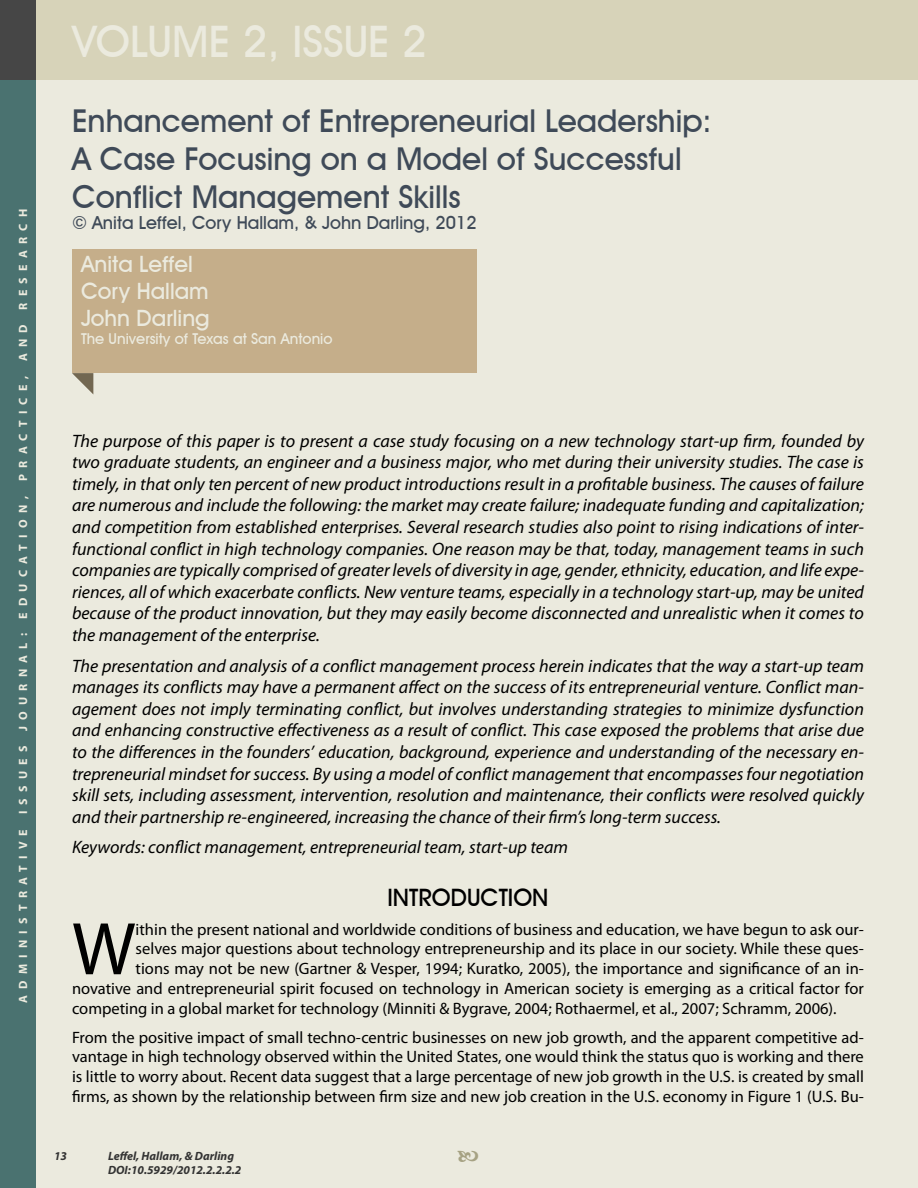
<style>
.page{position:relative;width:918px;height:1188px;background:#ebeade}
.page>*{position:absolute;margin:0;border:0;box-sizing:border-box;transform-origin:0 0}
.t1{font:75.3px "Myriad Pro";color:#000}
.t2{font:500 43.5px "Avant Garde IT Cby BT";color:#ebeade}
.t3{font:500 31.5px/37.8px "Avant Garde IT Cby BT";color:#3f4a58}
.t4{font:500 24px "Avant Garde IT Cby BT";color:#000}
.t5{font:500 22.5px/27px "Avant Garde IT Cby BT";color:#ebeade}
.t6{font:italic 18px/21.6px "Myriad Pro";color:#000;text-align:justify}
.t7{font:500 18px "Avant Garde IT Cby BT";color:#3f4a58}
.t8{font:16.5px/19.8px "Myriad Pro";color:#000;text-align:justify}
.t9{font:500 15px "Avant Garde IT Cby BT";color:#ebeade}
.t10{font:700 12px "Myriad Pro";letter-spacing:.52em;color:#ebeade}
.t11{font:italic 700 12px/14.4px "Myriad Pro";color:#333}
</style>
<div class="page">
<div style="left:36px;top:0;width:882px;height:80px;background:#d7d3b9"></div>
<div style="left:0;top:80px;width:36px;height:1108px;background:#4a7270"></div>
<div style="left:0;top:0;width:36px;height:80px;background:#464646"></div>
<div style="left:72px;top:250px;width:405px;height:123px;background:#c5ae8a"></div>
<svg style="left:72px;top:373px;width:21px;height:21px"></svg>
<p class="t10" style="left:15px;top:1003px;width:795px;rotate:-90deg">ADMINISTRATIVE ISSUES JOURNAL: EdUCATION, PRACTICE, AND RESEARCH</p>
<h2 class="t2" style="left:72px;top:15px;width:357px">VOLUME 2, ISSUE 2</h2>
<h3 class="t3" style="left:72px;top:102px;width:641px">Enhancement of Entrepreneurial Leadership:<br>A Case Focusing on a Model of Successful<br>Conflict Management Skills</h3>
<p class="t7" style="left:72px;top:212px;width:406px">© Anita Leffel, Cory Hallam, &amp; John Darling, 2012</p>
<p class="t5" style="left:81px;top:251px;width:130px">Anita Leffel<br>Cory Hallam<br>John Darling</p>
<p class="t9" style="left:81px;top:330px;width:253px">The University of Texas at San Antonio</p>
<p class="t6" style="left:72px;top:429px;width:794px">The purpose of this paper is to present a case study focusing on a new technology start-up firm, founded by two graduate students, an engineer and a business major, who met during their university studies. The case is timely, in that only ten percent of new product introductions result in a profitable business. The causes of failure are numerous and include the following: the market may create failure; inadequate funding and capitalization; and competition from established enterprises. Several research studies also point to rising indications of inter&shy;functional conflict in high technology companies. One reason may be that, today, management teams in such companies are typically comprised of greater levels of diversity in age, gender, ethnicity, education, and life expe&shy;riences, all of which exacerbate conflicts. New venture teams, especially in a technology start-up, may be united because of the product innovation, but they may easily become disconnected and unrealistic when it comes to the management of the enterprise.</p>
<p class="t6" style="left:72px;top:654px;width:794px">The presentation and analysis of a conflict management process herein indicates that the way a start-up team manages its conflicts may have a permanent affect on the success of its entrepreneurial venture. Conflict man&shy;agement does not imply terminating conflict, but involves understanding strategies to minimize dysfunction and enhancing constructive effectiveness as a result of conflict. This case exposed the problems that arise due to the differences in the founders’ education, background, experience and understanding of the necessary en&shy;trepreneurial mindset for success. By using a model of conflict management that encompasses four negotiation skill sets, including assessment, intervention, resolution and maintenance, their conflicts were resolved quickly and their partnership re-engineered, increasing the chance of their firm’s long-term success.</p>
<p class="t6" style="left:72px;top:836px;width:497px">Keywords: conflict management, entrepreneurial team, start-up team</p>
<h3 class="t4" style="left:388px;top:883px;width:37px">Introdu</h3>
<h3 class="t4" style="left:481px;top:883px;width:69px">ction</h3>
<h1 class="t1" style="left:72px;top:903px;width:65px">W</h1>
<p class="t8" style="left:136px;top:919px;width:730px">ithin the present national and worldwide conditions of business and education, we have begun to ask our-</p>
<p class="t8" style="left:136px;top:939px;width:730px">selves major questions about technology entrepreneurship and its place in our society. While these ques-</p>
<p class="t8" style="left:136px;top:959px;width:730px">tions may not be new (Gartner &amp; Vesper, 1994; Kuratko, 2005), the importance and significance of an in-</p>
<p class="t8" style="left:72px;top:978px;width:793px">novative and entrepreneurial spirit focused on technology in American society is emerging as a critical factor for</p>
<p class="t8" style="left:72px;top:998px;width:766px">competing in a global market for technology (Minniti &amp; Bygrave, 2004; Rothaermel, et al., 2007; Schramm, 2006).</p>
<p class="t8" style="left:72px;top:1027px;width:793px">From the positive impact of small techno-centric businesses on new job growth, and the apparent competitive ad&shy;vantage in high technology observed within the United States, one would think the status quo is working and there is little to worry about. Recent data suggest that a large percentage of new job growth in the U.S. is created by small firms, as shown by the relationship between firm size and new job creation in the U.S. economy in Figure 1 (U.S. Bu-</p>
<p class="t11" style="left:54px;top:1148px;width:14px">13</p>
<p class="t11" style="left:108px;top:1148px;width:135px">Leffel, Hallam, &amp; Darling<br>DOI:10.5929/2012.2.2.2.2</p>
</div>
